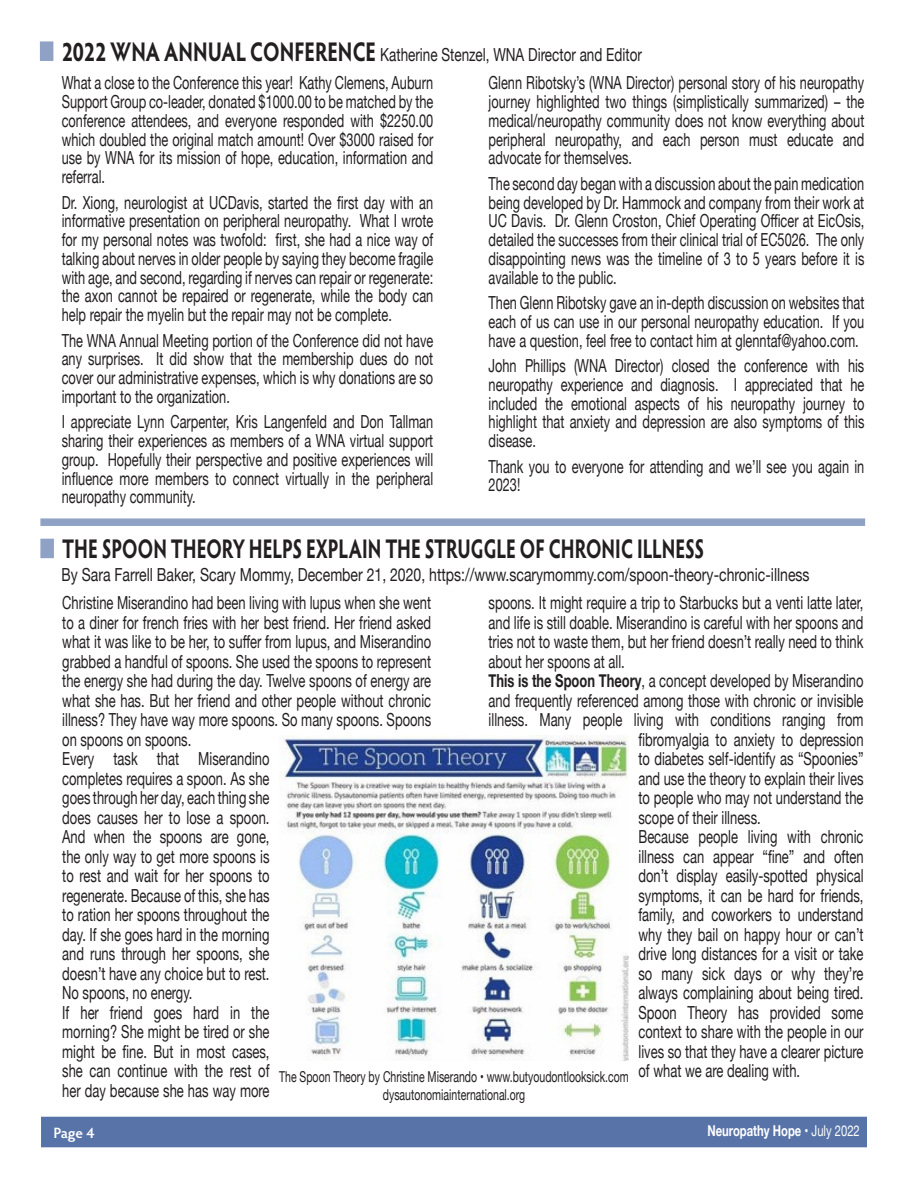
<style>
.page{position:relative;width:918px;height:1188px;background:#fff}
.page>*{position:absolute;margin:0;border:0;box-sizing:border-box;transform-origin:0 0}
.t1{font:700 27px "Hypatia Sans Pro";color:#231f20;scale:.7 1}
.t2{font:18px/18.8px "Helvetica Neue";color:#231f20;text-align:justify;scale:.71 1}
.t3{font:18px/19.5px "Helvetica Neue";color:#231f20;text-align:justify;scale:.72 1}
.t4{font:18px "Helvetica Neue";color:#231f20;scale:.75 1}
.t5{font:15px/18px "Helvetica Neue";color:#231f20;text-align:center;scale:.7 1}
.t6{font:700 15px "Helvetica Neue";color:#fff;scale:.75 1}
.Folio{font:600 15px "Hypatia Sans Pro";color:#fff}
.s1{font-family:"Hypatia Sans Pro";font-weight:700;font-size:27px}
.s2{font-weight:700}
.s3{font-weight:400}
</style>
<div class="page">
<div style="left:42px;top:1117px;width:824px;height:30px;background:#5773a8"></div>
<div style="left:40px;top:518px;width:826px;height:8px;background:#8fa2c5;border:2px solid #8fa2c5"></div>
<div style="left:40px;top:539px;width:14px;height:19px;background:#8fa2c5;border:2px solid #8fa2c5"></div>
<div style="left:40px;top:41px;width:13px;height:20px;background:#8fa2c5"></div>
<img style="left:281px;top:736px;width:348px;height:324px">
<p class="t4" style="left:62px;top:42px;width:775px"><span class="s1">2022 WNA ANNUAL CONFERENCE</span> Katherine Stenzel, WNA Director and Editor</p>
<p class="t2" style="left:62px;top:75px;width:525px">What a close to the Conference this year! Kathy Clemens, Auburn Support Group co-leader, donated $1000.00 to be matched by the conference attendees, and everyone responded with $2250.00 which doubled the original match amount! Over $3000 raised for use by WNA for its mission of hope, education, information and referral.</p>
<p class="t2" style="left:62px;top:194px;width:525px">Dr. Xiong, neurologist at UCDavis, started the first day with an informative presentation on peripheral neuropathy. What I wrote for my personal notes was twofold: first, she had a nice way of talking about nerves in older people by saying they become fragile with age, and second, regarding if nerves can repair or regenerate: the axon cannot be repaired or regenerate, while the body can help repair the myelin but the repair may not be complete.</p>
<p class="t2" style="left:62px;top:332px;width:525px">The WNA Annual Meeting portion of the Conference did not have any surprises. It did show that the membership dues do not cover our administrative expenses, which is why donations are so important to the organization.</p>
<p class="t2" style="left:62px;top:414px;width:525px">I appreciate Lynn Carpenter, Kris Langenfeld and Don Tallman sharing their experiences as members of a WNA virtual support group. Hopefully their perspective and positive experiences will influence more members to connect virtually in the peripheral neuropathy community.</p>
<p class="t2" style="left:489px;top:75px;width:531px">Glenn Ribotsky’s (WNA Director) personal story of his neuropathy journey highlighted two things (simplistically summarized) – the medical/neuropathy community does not know everything about peripheral neuropathy, and each person must educate and advocate for themselves.</p>
<p class="t2" style="left:489px;top:175px;width:531px">The second day began with a discussion about the pain medication being developed by Dr. Hammock and company from their work at UC Davis. Dr. Glenn Croston, Chief Operating Officer at EicOsis, detailed the successes from their clinical trial of EC5026. The only disappointing news was the timeline of 3 to 5 years before it is available to the public.</p>
<p class="t2" style="left:489px;top:294px;width:531px">Then Glenn Ribotsky gave an in-depth discussion on websites that each of us can use in our personal neuropathy education. If you have a question, feel free to contact him at glenntaf@yahoo.com.</p>
<p class="t2" style="left:489px;top:357px;width:531px">John Phillips (WNA Director) closed the conference with his neuropathy experience and diagnosis. I appreciated that he included the emotional aspects of his neuropathy journey to highlight that anxiety and depression are also symptoms of this disease.</p>
<p class="t2" style="left:489px;top:458px;width:531px">Thank you to everyone for attending and we’ll see you again in<br>2023!</p>
<p class="t1" style="left:62px;top:530px;width:919px">THE SPOON THEORY HELPS EXPLAIN THE STRUGGLE OF CHRONIC ILLNESS</p>
<p class="t4" style="left:62px;top:561px;width:999px">By Sara Farrell Baker, Scary Mommy, December 21, 2020, https://www.scarymommy.com/spoon-theory-chronic-illness</p>
<p class="t3" style="left:62px;top:594px;width:514px">Christine Miserandino had been living with lupus when she went to a diner for french fries with her best friend. Her friend asked what it was like to be her, to suffer from lupus, and Miserandino grabbed a handful of spoons. She used the spoons to represent the energy she had during the day. Twelve spoons of energy are what she has. But her friend and other people without chronic illness? They have way more spoons. So many spoons. Spoons on spoons on spoons.</p>
<p class="t3" style="left:62px;top:750px;width:289px">Every task that Miserandino completes requires a spoon. As she goes through her day, each thing she does causes her to lose a spoon.<br>And when the spoons are gone, the only way to get more spoons is to rest and wait for her spoons to regenerate. Because of this, she has to ration her spoons throughout the day. If she goes hard in the morning and runs through her spoons, she doesn’t have any choice but to rest.<br>No spoons, no energy.</p>
<p class="t3" style="left:62px;top:1003px;width:289px">If her friend goes hard in the morning? She might be tired or she might be fine. But in most cases, she can continue with the rest of her day because she has way more</p>
<p class="t3" style="left:489px;top:594px;width:522px">spoons. It might require a trip to Starbucks but a venti latte later, and life is still doable. Miserandino is careful with her spoons and tries not to waste them, but her friend doesn’t really need to think about her spoons at all.</p>
<p class="t3" style="left:489px;top:672px;width:522px"><span class="s2">This is the Spoon Theory</span>, a concept developed by Miserandino</p>
<p class="t3" style="left:489px;top:691px;width:522px">and frequently referenced among those with chronic or invisible</p>
<p class="t3" style="left:489px;top:711px;width:522px">illness. Many people living with conditions ranging from</p>
<p class="t3" style="left:638px;top:730px;width:314px">fibromyalgia to anxiety to depression</p>
<p class="t3" style="left:638px;top:750px;width:314px">to diabetes self-identify as “Spoonies”</p>
<p class="t3" style="left:638px;top:769px;width:314px">and use the theory to explain their lives</p>
<p class="t3" style="left:638px;top:789px;width:314px">to people who may not understand the</p>
<p class="t3" style="left:638px;top:808px;width:172px">scope of their illness.</p>
<p class="t3" style="left:638px;top:828px;width:314px">Because people living with chronic illness can appear “fine” and often don’t display easily-spotted physical symptoms, it can be hard for friends, family, and coworkers to understand why they bail on happy hour or can’t drive long distances for a visit or take so many sick days or why they’re always complaining about being tired.<br>Spoon Theory has provided some context to share with the people in our lives so that they have a clearer picture of what we are dealing with.</p>
<p class="t5" style="left:279px;top:1069px;width:501px">The Spoon Theory by Christine Miserando • www.butyoudontlooksick.com dysautonomiainternational.org</p>
<p class="Folio" style="left:53px;top:1122px;width:43px">Page 4</p>
<p class="t6" style="left:707px;top:1119px;width:205px">Neuropathy Hope <span class="s3">• July 2022</span></p>
</div>
